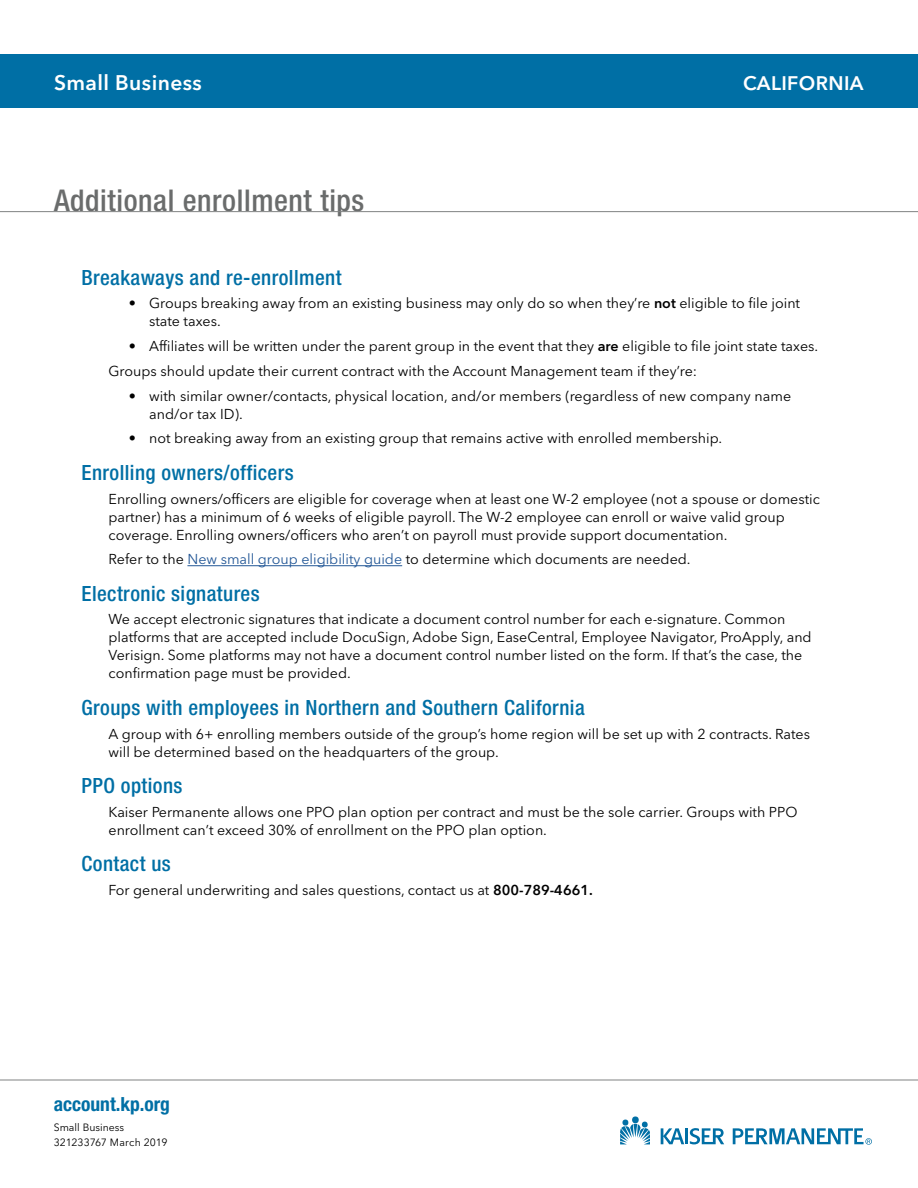
<style>
.page{position:relative;width:918px;height:1188px;background:#fff}
.page>*{position:absolute;margin:0;border:0;box-sizing:border-box;transform-origin:0 0}
.KP_hed_67{font:500 condensed 30px "Helvetica Neue LT Std";letter-spacing:.02em;color:#6a6c6c}
.KP_Subhead_B{font:500 condensed 21px "Helvetica Neue LT Std";letter-spacing:.02em;color:#006fa5}
.t1{font:600 21px "Avenir Next LT Pro";letter-spacing:.02em;color:#fff}
.t2{font:700 condensed 19.5px "Helvetica Neue LT Std";color:#006fa5}
.t3{font:600 19.5px "Avenir Next LT Pro";letter-spacing:.02em;color:#fff}
._4_body{font:14.25px/18px "Avenir Next LT Pro";color:#000}
.KP_bmc_tagline{font:10.5px "Avenir Next LT Pro";color:#000}
.s1{font-weight:600}
.s2{color:#245897}
</style>
<div class="page">
<hr style="left:0;top:1080px;width:918px;height:1px;background:#818383">
<hr style="left:0;top:211px;width:918px;height:1px;background:#818383">
<svg style="left:620px;top:1119px;width:30px;height:25px"></svg>
<div style="left:632px;top:1116px;width:7px;height:7px;background:#006fa5;border-radius:50%"></div>
<hr style="left:685px;top:1128px;width:3px;height:16px;background:#006fa5">
<svg style="left:661px;top:1128px;width:23px;height:16px"></svg>
<svg style="left:690px;top:1128px;width:34px;height:16px"></svg>
<svg style="left:733px;top:1128px;width:139px;height:17px"></svg>
<div style="left:0;top:54px;width:918px;height:54px;background:#006fa5"></div>
<hr style="left:187px;top:565px;width:215px;height:1px;background:#245897">
<p class="t1" style="left:54px;top:70px;width:149px">Small Business</p>
<p class="KP_hed_67" style="left:54px;top:183px;width:312px">Additional enrollment tips</p>
<p class="t3" style="left:743px;top:71px;width:122px">CALIFORNIA</p>
<p class="KP_Subhead_B" style="left:82px;top:265px;width:262px">Breakaways and re-enrollment</p>
<p class="_4_body" style="left:149px;top:294px;width:653px;text-indent:-20px">• Groups breaking away from an existing business may only do so when they’re <span class="s1">not</span> eligible to file joint state taxes.</p>
<p class="_4_body" style="left:129px;top:337px;width:691px">• Affiliates will be written under the parent group in the event that they <span class="s1">are</span> eligible to file joint state taxes.</p>
<p class="_4_body" style="left:109px;top:362px;width:590px">Groups should update their current contract with the Account Management team if they’re:</p>
<p class="_4_body" style="left:149px;top:387px;width:644px;text-indent:-20px">• with similar owner/contacts, physical location, and/or members (regardless of new company name and/or tax ID).</p>
<p class="_4_body" style="left:129px;top:429px;width:595px">• not breaking away from an existing group that remains active with enrolled membership.</p>
<p class="KP_Subhead_B" style="left:82px;top:460px;width:214px">Enrolling owners/officers</p>
<p class="_4_body" style="left:109px;top:490px;width:713px">Enrolling owners/officers are eligible for coverage when at least one W-2 employee (not a spouse or domestic partner) has a minimum of 6 weeks of eligible payroll. The W-2 employee can enroll or waive valid group coverage. Enrolling owners/officers who aren’t on payroll must provide support documentation.</p>
<p class="_4_body" style="left:109px;top:550px;width:584px">Refer to the <span class="s2">New small group eligibility guide</span> to determine which documents are needed.</p>
<p class="KP_Subhead_B" style="left:82px;top:581px;width:180px">Electronic signatures</p>
<p class="_4_body" style="left:109px;top:610px;width:705px">We accept electronic signatures that indicate a document control number for each e-signature. Common platforms that are accepted include DocuSign, Adobe Sign, EaseCentral, Employee Navigator, ProApply, and Verisign. Some platforms may not have a document control number listed on the form. If that’s the case, the confirmation page must be provided.</p>
<p class="KP_Subhead_B" style="left:82px;top:695px;width:505px">Groups with employees in Northern and Southern California</p>
<p class="_4_body" style="left:109px;top:725px;width:703px">A group with 6+ enrolling members outside of the group’s home region will be set up with 2 contracts. Rates will be determined based on the headquarters of the group.</p>
<p class="KP_Subhead_B" style="left:82px;top:773px;width:103px">PPO options</p>
<p class="_4_body" style="left:109px;top:803px;width:691px">Kaiser Permanente allows one PPO plan option per contract and must be the sole carrier. Groups with PPO enrollment can’t exceed 30% of enrollment on the PPO plan option.</p>
<p class="KP_Subhead_B" style="left:82px;top:852px;width:91px">Contact us</p>
<p class="_4_body" style="left:109px;top:881px;width:486px">For general underwriting and sales questions, contact us at <span class="s1">800-789-4661.</span></p>
<p class="t2" style="left:54px;top:1092px;width:118px">account.kp.org</p>
<p class="KP_bmc_tagline" style="left:54px;top:1121px;width:72px">Small Business</p>
<p class="KP_bmc_tagline" style="left:54px;top:1136px;width:115px">321233767 March 2019</p>
</div>
